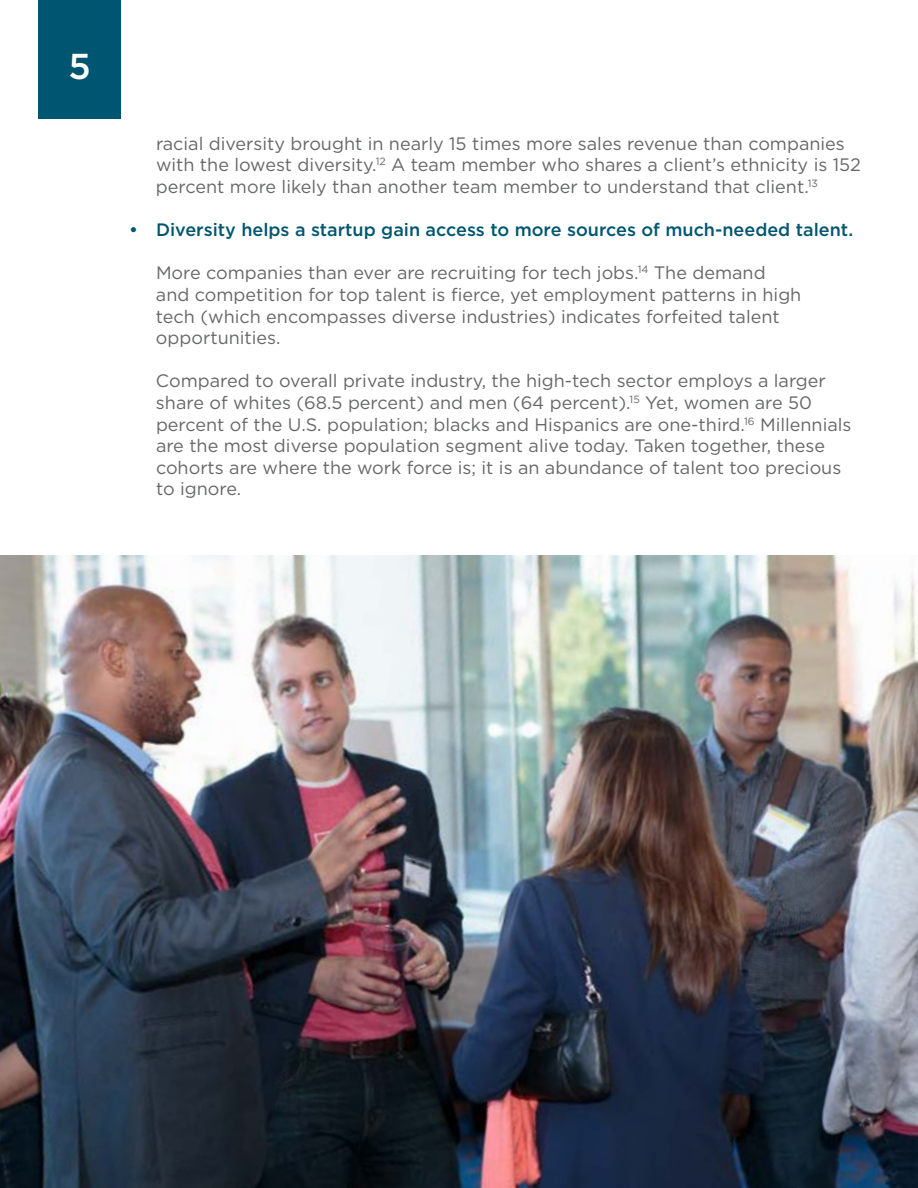
<style>
.page{position:relative;width:918px;height:1188px;background:#fff}
.page>*{position:absolute;margin:0;border:0;box-sizing:border-box;transform-origin:0 0}
.t1{font:500 36px "Gotham";color:#fff}
.t2{font:18px/21.6px "Gotham";color:#666767}
.t3{font:500 18px "Gotham";color:#005670}
</style>
<div class="page">
<div style="left:38px;top:0;width:83px;height:118px;background:#005670"></div>
<img style="left:0;top:556px;width:918px;height:632px">
<h1 class="t1" style="left:68px;top:43px;width:24px">5</h1>
<p class="t2" style="left:156px;top:132px;width:706px">racial diversity brought in nearly 15 times more sales revenue than companies with the lowest diversity.<sup>12</sup> A team member who shares a client’s ethnicity is 152 percent more likely than another team member to understand that client.<sup>13</sup></p>
<p class="t3" style="left:129px;top:218px;width:726px">• Diversity helps a startup gain access to more sources of much-needed talent.</p>
<p class="t2" style="left:156px;top:262px;width:647px">More companies than ever are recruiting for tech jobs.<sup>14</sup> The demand and competition for top talent is fierce, yet employment patterns in high tech (which encompasses diverse industries) indicates forfeited talent opportunities.</p>
<p class="t2" style="left:156px;top:370px;width:697px">Compared to overall private industry, the high-tech sector employs a larger share of whites (68.5 percent) and men (64 percent).<sup>15</sup> Yet, women are 50 percent of the U.S. population; blacks and Hispanics are one-third.<sup>16</sup> Millennials are the most diverse population segment alive today. Taken together, these cohorts are where the work force is; it is an abundance of talent too precious to ignore.</p>
</div>
